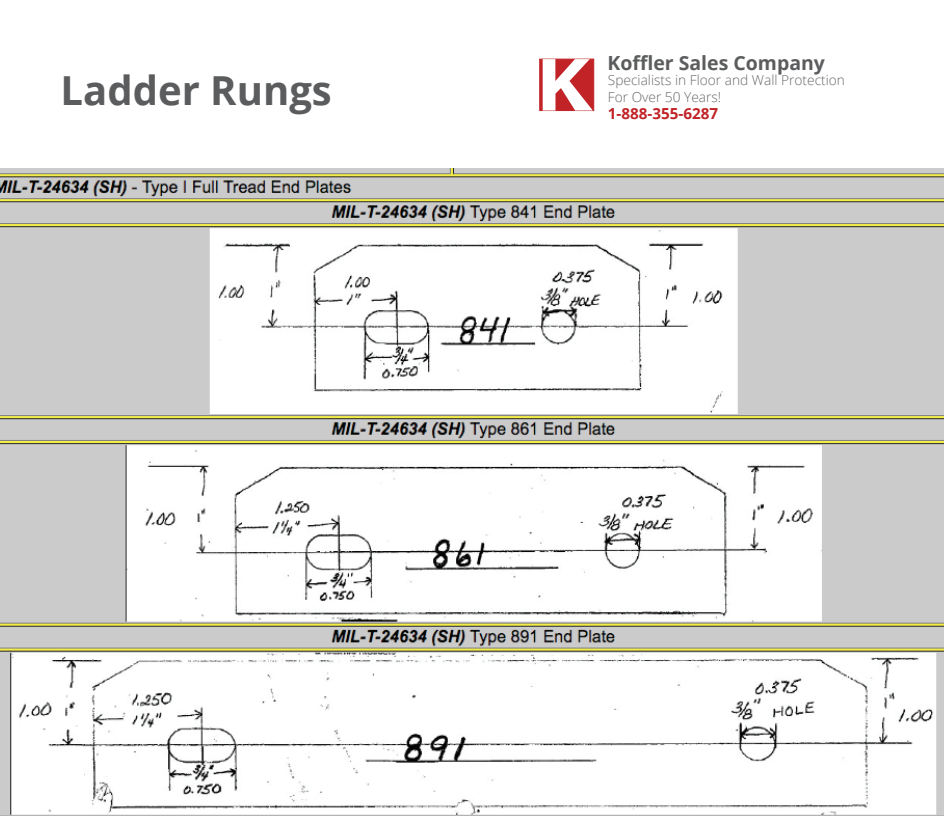
<style>
.page{position:relative;width:944px;height:816px;background:#fff}
.page>*{position:absolute;margin:0;border:0;box-sizing:border-box;transform-origin:0 0}
.t1{font:700 40px "Open Sans";color:#5b5c5d}
.t2{font:700 19.5px "Open Sans";color:#5b5c5d}
.t3{font:700 15.2px "Open Sans";color:#c12327}
.t4{font:300 13.7px/16.4px "Open Sans";color:#686868}
</style>
<div class="page">
<img style="left:0;top:168px;width:943px;height:648px">
<svg style="left:539px;top:59px;width:55px;height:52px"></svg>
<h1 class="t1" style="left:61px;top:62px;width:273px">Ladder Rungs</h1>
<h2 class="t2" style="left:607px;top:49px;width:219px">Koffler Sales Company</h2>
<p class="t4" style="left:607px;top:72px;width:238px">Specialists in Floor and Wall Protection<br>For Over 50 Years!</p>
<p class="t3" style="left:607px;top:103px;width:112px">1-888-355-6287</p>
</div>
